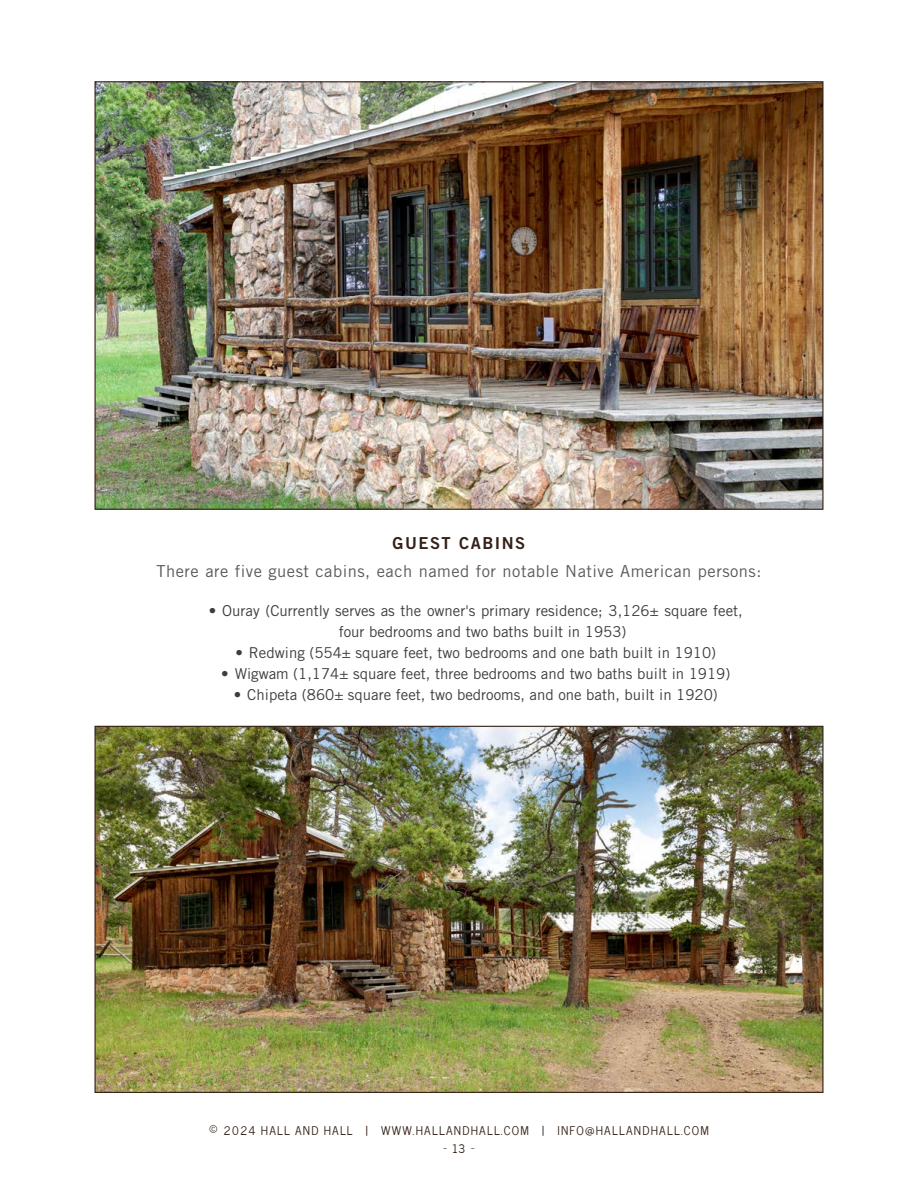
<style>
.page{position:relative;width:918px;height:1188px;background:#fff}
.page>*{position:absolute;margin:0;border:0;box-sizing:border-box;transform-origin:0 0}
.t1{font:16.5px "Trade Gothic LT Std";letter-spacing:.03em;color:#58595b}
.t2{font:16.5px "Trade Gothic LT Std Bd 2";letter-spacing:.09em;color:#342117}
.t3{font:15px/21px "Trade Gothic LT Std";color:#3f3c3c}
.t4{font:12px "News Cycle";letter-spacing:.1em;color:#342117}
.s1{font-size:16.5px}
</style>
<div class="page">
<img style="left:96px;top:83px;width:726px;height:425px">
<img style="left:96px;top:728px;width:726px;height:363px">
<p class="t2" style="left:393px;top:533px;width:134px">GUEST CABINS</p>
<p class="t1" style="left:157px;top:561px;width:606px">There are five guest cabins, each named for notable Native American persons:</p>
<p class="t3" style="left:339px;top:600px;width:406px;text-indent:-130px">• Ouray (Currently serves as the owner's primary residence; 3,126± square feet, four bedrooms and two baths built in 1953)</p>
<p class="t3" style="left:235px;top:642px;width:482px">• Redwing (554± square feet, two bedrooms and one bath built in 1910)</p>
<p class="t3" style="left:221px;top:663px;width:511px">• Wigwam (1,174± square feet, three bedrooms and two baths built in 1919)</p>
<p class="t3" style="left:234px;top:684px;width:486px">• Chipeta (860± square feet, two bedrooms, and one bath, built in 1920)</p>
<p class="t4" style="left:209px;top:1120px;width:502px"><span class="s1">©</span> 2024 HALL AND HALL | WWW.HALLANDHALL.COM | INFO@HALLANDHALL.COM</p>
<p class="t4" style="left:443px;top:1138px;width:32px">— 13 –</p>
</div>
